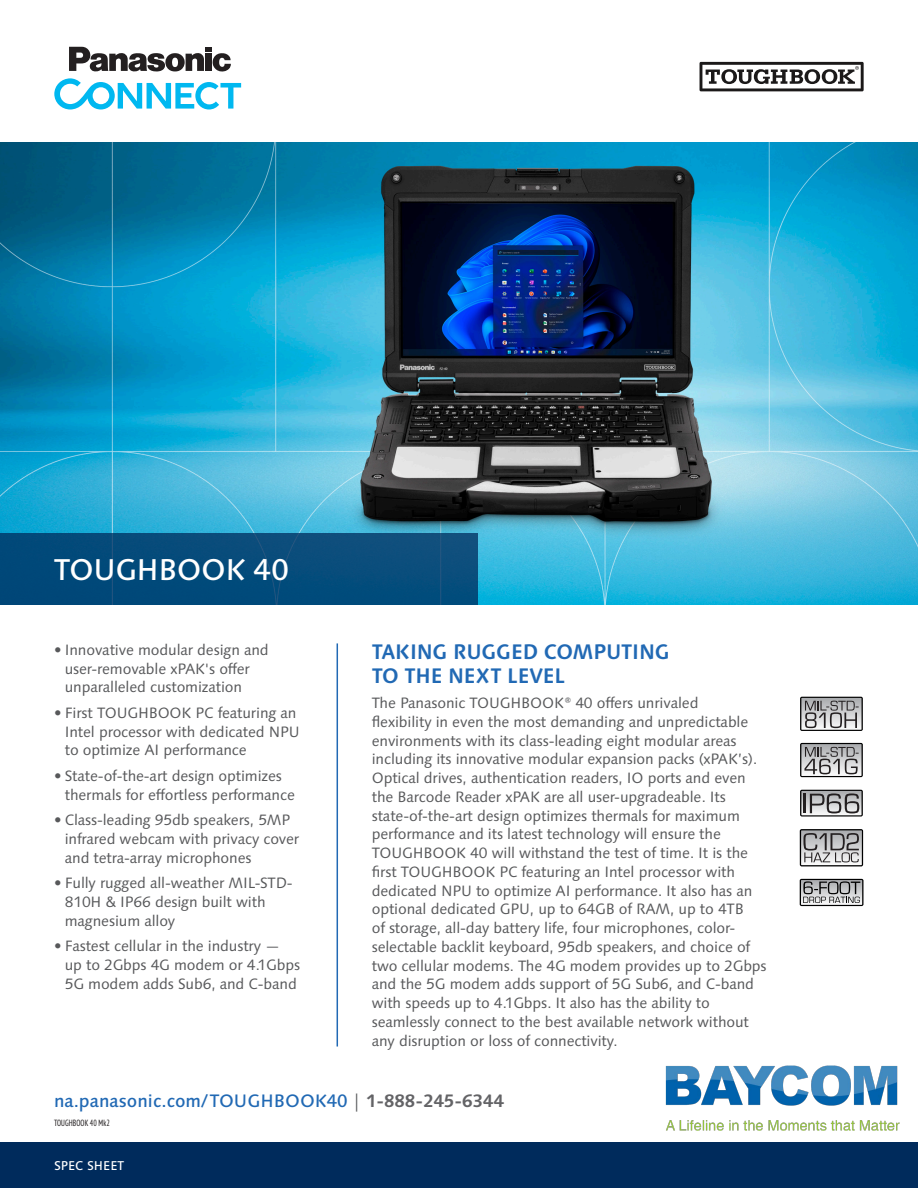
<style>
.page{position:relative;width:918px;height:1188px;background:#fff}
.page>*{position:absolute;margin:0;border:0;box-sizing:border-box;transform-origin:0 0}
.t1{font:500 30px "Syntax Next LT Pro";letter-spacing:-.015em;color:#fff}
.Sub-head{font:700 21px/23.2px "Syntax Next LT Pro";letter-spacing:-.01em;color:#2169b4}
.URL{font:500 18px "Syntax Next LT Pro";color:#2169b4}
.Body_Intro{font:15px/18.8px "Syntax Next LT Pro";letter-spacing:-.01em;color:#57585a}
.t2{font:500 12.75px "Syntax Next LT Pro";color:#fff}
.t3{font:condensed 9px "PT Sans Pro";letter-spacing:.01em;color:#231f20}
.s1{font-weight:300;color:#57585a}
.s2{font-weight:700;color:#636366}
</style>
<div class="page">
<img style="left:0;top:143px;width:918px;height:462px">
<div style="left:0;top:1142px;width:918px;height:46px;background:#002b5c"></div>
<svg style="left:700px;top:62px;width:164px;height:29px"></svg>
<div style="left:0;top:533px;width:478px;height:72px;background:#034b7b"></div>
<svg style="left:69px;top:47px;width:162px;height:25px"></svg>
<svg style="left:54px;top:78px;width:187px;height:32px"></svg>
<hr style="left:337px;top:643px;width:1px;height:404px;background:#2169b4">
<svg style="left:800px;top:743px;width:63px;height:34px;background:#9b9b9c"></svg>
<svg style="left:800px;top:697px;width:63px;height:34px;background:#9b9b9c"></svg>
<svg style="left:800px;top:829px;width:63px;height:37px;background:#9d9d9e"></svg>
<svg style="left:800px;top:790px;width:63px;height:27px;background:#919192"></svg>
<svg style="left:800px;top:879px;width:63px;height:27px;background:#949495"></svg>
<img style="left:665px;top:1065px;width:235px;height:66px">
<h1 class="t1" style="left:54px;top:551px;width:236px">TOUGHBOOK 40</h1>
<p class="Body_Intro" style="left:65px;top:640px;width:206px;text-indent:-11px">• Innovative modular design and user-removable xPAK's offer unparalleled customization</p>
<p class="Body_Intro" style="left:65px;top:703px;width:236px;text-indent:-11px">• First TOUGHBOOK PC featuring an<br>Intel processor with dedicated NPU to optimize AI performance</p>
<p class="Body_Intro" style="left:65px;top:766px;width:232px;text-indent:-11px">• State-of-the-art design optimizes thermals for effortless performance</p>
<p class="Body_Intro" style="left:65px;top:810px;width:236px;text-indent:-11px">• Class-leading 95db speakers, 5MP infrared webcam with privacy cover and tetra-array microphones</p>
<p class="Body_Intro" style="left:65px;top:873px;width:230px;text-indent:-11px">• Fully rugged all-weather MIL-STD-<br>810H &amp; IP66 design built with magnesium alloy</p>
<p class="Body_Intro" style="left:65px;top:936px;width:237px;text-indent:-11px">• Fastest cellular in the industry — up to 2Gbps 4G modem or 4.1Gbps<br>5G modem adds Sub6, and C-band</p>
<p class="Sub-head" style="left:372px;top:640px;width:300px">TAKING RUGGED COMPUTING<br>TO THE NEXT LEVEL</p>
<p class="Body_Intro" style="left:372px;top:694px;width:396px">The Panasonic TOUGHBOOK® 40 offers unrivaled<br>flexibility in even the most demanding and unpredictable environments with its class-leading eight modular areas including its innovative modular expansion packs (xPAK’s).<br>Optical drives, authentication readers, IO ports and even the Barcode Reader xPAK are all user-upgradeable. Its state-of-the-art design optimizes thermals for maximum performance and its latest technology will ensure the TOUGHBOOK 40 will withstand the test of time. It is the first TOUGHBOOK PC featuring an Intel processor with dedicated NPU to optimize AI performance. It also has an optional dedicated GPU, up to 64GB of RAM, up to 4TB<br>of storage, all-day battery life, four microphones, color&shy;selectable backlit keyboard, 95db speakers, and choice of two cellular modems. The 4G modem provides up to 2Gbps and the 5G modem adds support of 5G Sub6, and C-band with speeds up to 4.1Gbps. It also has the ability to seamlessly connect to the best available network without any disruption or loss of connectivity.</p>
<p class="URL" style="left:54px;top:1089px;width:451px">na.panasonic.com/TOUGHBOOK40 <span class="s1">|</span> <span class="s2">1-888-245-6344</span></p>
<p class="t3" style="left:54px;top:1117px;width:57px">TOUGHBOOK 40 Mk2</p>
<p class="t2" style="left:54px;top:1157px;width:72px">SPEC SHEET</p>
</div>
